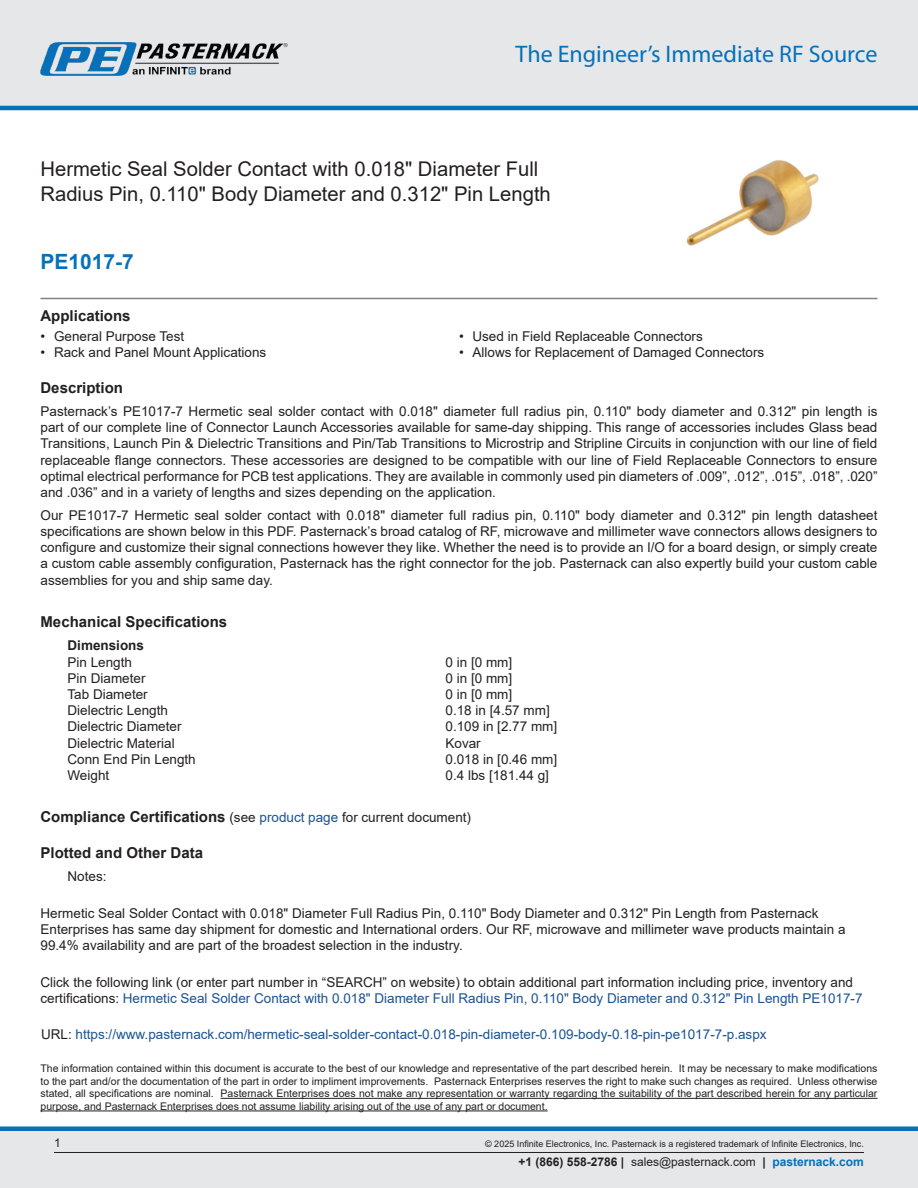
<style>
.page{position:relative;width:918px;height:1188px;background:#fff}
.page>*{position:absolute;margin:0;border:0;box-sizing:border-box;transform-origin:0 0}
.t1{font:24px "Myriad Pro";color:#0671b9}
.Branded_Part_No{font:700 21px "Arial";color:#0671b9}
.Web_Description_Para{font:20.25px/24.3px "Arial";color:#231f20}
.Head1_for_Compliance{font:700 15px "Arial";color:#231f20}
.Head1{font:700 15px "Arial";color:#231f20}
.MarketingDescription{font:13.5px/16.2px "Arial";color:#231f20;text-align:justify}
.Web_Description_Para-2{font:13.5px/16.2px "Arial";color:#231f20}
.Specs_Para{font:13.5px "Arial";color:#231f20}
.Web_Description_Para-3{font:13.5px "Arial";color:#1a5392}
.Head2_after_Head1{font:700 13.5px "Arial";color:#231f20}
.Specs_Notes_Para{font:13.5px "Arial";color:#231f20}
.t2{font:12px "Arial";color:#231f20}
.t3{font:10.5px/12.6px "Arial";color:#231f20;text-align:justify}
.Copyright_disclaimer{font:9px "Arial";color:#231f20}
.s1{font-weight:400;font-size:13.5px}
.s2{font-weight:400;font-size:13.5px;color:#1a5392}
.s3{color:#1a5392}
.s4{color:#231f20}
.s5{font-weight:700}
.s6{font-weight:700;color:#0671b9}
</style>
<div class="page">
<div style="left:0;top:0;width:918px;height:108px;background:#e6e7e9"></div>
<hr style="left:0;top:106px;width:918px;height:4px;background:#0671b9">
<img style="left:40px;top:42px;width:248px;height:34px">
<div style="left:0;top:1131px;width:918px;height:57px;background:#e6e7e9"></div>
<div style="left:0;top:1126px;width:918px;height:5px;background:#0671b9"></div>
<hr style="left:54px;top:1152px;width:810px;height:1px;background:#231f20">
<hr style="left:40px;top:298px;width:838px;height:1px;background:#808285">
<img style="left:686px;top:160px;width:133px;height:86px">
<hr style="left:221px;top:1098px;width:657px;height:1px;background:#231f20">
<hr style="left:40px;top:1111px;width:508px;height:1px;background:#231f20">
<h1 class="t1" style="left:516px;top:39px;width:363px">The Engineer’s Immediate RF Source</h1>
<h1 class="Web_Description_Para" style="left:40px;top:157px;width:512px">Hermetic Seal Solder Contact with 0.018" Diameter Full<br>Radius Pin, 0.110" Body Diameter and 0.312" Pin Length</h1>
<p class="Branded_Part_No" style="left:40px;top:247px;width:95px">PE1017-7</p>
<p class="Head1" style="left:40px;top:306px;width:92px">Applications</p>
<p class="MarketingDescription" style="left:40px;top:328px;width:145px">• General Purpose Test</p>
<p class="MarketingDescription" style="left:40px;top:344px;width:227px">• Rack and Panel Mount Applications</p>
<p class="MarketingDescription" style="left:459px;top:328px;width:245px">• Used in Field Replaceable Connectors</p>
<p class="MarketingDescription" style="left:459px;top:344px;width:307px">• Allows for Replacement of Damaged Connectors</p>
<p class="Head1" style="left:40px;top:377px;width:84px">Description</p>
<p class="MarketingDescription" style="left:40px;top:403px;width:838px">Pasternack’s PE1017-7 Hermetic seal solder contact with 0.018" diameter full radius pin, 0.110" body diameter and 0.312" pin length is part of our complete line of Connector Launch Accessories available for same-day shipping. This range of accessories includes Glass bead Transitions, Launch Pin &amp; Dielectric Transitions and Pin/Tab Transitions to Microstrip and Stripline Circuits in conjunction with our line of field replaceable flange connectors. These accessories are designed to be compatible with our line of Field Replaceable Connectors to ensure optimal electrical performance for PCB test applications. They are available in commonly used pin diameters of .009”, .012”, .015”, .018”, .020” and .036” and in a variety of lengths and sizes depending on the application.</p>
<p class="MarketingDescription" style="left:40px;top:507px;width:838px">Our PE1017-7 Hermetic seal solder contact with 0.018" diameter full radius pin, 0.110" body diameter and 0.312" pin length datasheet specifications are shown below in this PDF. Pasternack’s broad catalog of RF, microwave and millimeter wave connectors allows designers to configure and customize their signal connections however they like. Whether the need is to provide an I/O for a board design, or simply create a custom cable assembly configuration, Pasternack has the right connector for the job. Pasternack can also expertly build your custom cable assemblies for you and ship same day.</p>
<p class="Head1" style="left:40px;top:612px;width:188px">Mechanical Specifications</p>
<p class="Head2_after_Head1" style="left:68px;top:636px;width:78px">Dimensions</p>
<p class="Specs_Para" style="left:68px;top:653px;width:66px">Pin Length</p>
<p class="Specs_Para" style="left:446px;top:653px;width:68px">0 in [0 mm]</p>
<p class="Specs_Para" style="left:68px;top:669px;width:80px">Pin Diameter</p>
<p class="Specs_Para" style="left:446px;top:669px;width:68px">0 in [0 mm]</p>
<p class="Specs_Para" style="left:68px;top:685px;width:82px">Tab Diameter</p>
<p class="Specs_Para" style="left:446px;top:685px;width:68px">0 in [0 mm]</p>
<p class="Specs_Para" style="left:68px;top:701px;width:102px">Dielectric Length</p>
<p class="Specs_Para" style="left:446px;top:701px;width:106px">0.18 in [4.57 mm]</p>
<p class="Specs_Para" style="left:68px;top:717px;width:116px">Dielectric Diameter</p>
<p class="Specs_Para" style="left:446px;top:717px;width:113px">0.109 in [2.77 mm]</p>
<p class="Specs_Para" style="left:68px;top:734px;width:109px">Dielectric Material</p>
<p class="Specs_Para" style="left:446px;top:734px;width:37px">Kovar</p>
<p class="Specs_Para" style="left:68px;top:750px;width:130px">Conn End Pin Length</p>
<p class="Specs_Para" style="left:446px;top:750px;width:113px">0.018 in [0.46 mm]</p>
<p class="Specs_Para" style="left:68px;top:766px;width:43px">Weight</p>
<p class="Specs_Para" style="left:446px;top:766px;width:105px">0.4 lbs [181.44 g]</p>
<p class="Head1_for_Compliance" style="left:40px;top:806px;width:432px">Compliance Certifications <span class="s1">(see</span> <span class="s2">product page</span> <span class="s1">for current document)</span></p>
<p class="Head1_for_Compliance" style="left:40px;top:842px;width:164px">Plotted and Other Data</p>
<p class="Specs_Notes_Para" style="left:68px;top:867px;width:41px">Notes:</p>
<h1 class="Web_Description_Para-2" style="left:40px;top:905px;width:807px">Hermetic Seal Solder Contact with 0.018" Diameter Full Radius Pin, 0.110" Body Diameter and 0.312" Pin Length from Pasternack<br>Enterprises has same day shipment for domestic and International orders. Our RF, microwave and millimeter wave products maintain a<br>99.4% availability and are part of the broadest selection in the industry.</h1>
<h1 class="Web_Description_Para-2" style="left:40px;top:974px;width:824px">Click the following link (or enter part number in “SEARCH” on website) to obtain additional part information including price, inventory and certifications: <span class="s3">Hermetic Seal Solder Contact with 0.018" Diameter Full Radius Pin, 0.110" Body Diameter and 0.312" Pin Length PE1017-7</span></h1>
<h1 class="Web_Description_Para-3" style="left:41px;top:1025px;width:727px"><span class="s4">URL:</span> https://www.pasternack.com/hermetic-seal-solder-contact-0.018-pin-diameter-0.109-body-0.18-pin-pe1017-7-p.aspx</h1>
<p class="t3" style="left:40px;top:1062px;width:838px">The information contained within this document is accurate to the best of our knowledge and representative of the part described herein. It may be necessary to make modifications to the part and/or the documentation of the part in order to impliment improvements. Pasternack Enterprises reserves the right to make such changes as required. Unless otherwise stated, all specifications are nominal. Pasternack Enterprises does not make any representation or warranty regarding the suitability of the part described herein for any particular purpose, and Pasternack Enterprises does not assume liability arising out of the use of any part or document.</p>
<p class="t2" style="left:54px;top:1135px;width:8px">1</p>
<p class="Copyright_disclaimer" style="left:485px;top:1138px;width:380px">© 2025 Infinite Electronics, Inc. Pasternack is a registered trademark of Infinite Electronics, Inc.</p>
<p class="t2" style="left:519px;top:1153px;width:347px"><span class="s5">+1 (866) 558-2786 |</span> sales@pasternack.com <span class="s5">|</span> <span class="s6">pasternack.com</span></p>
</div>
